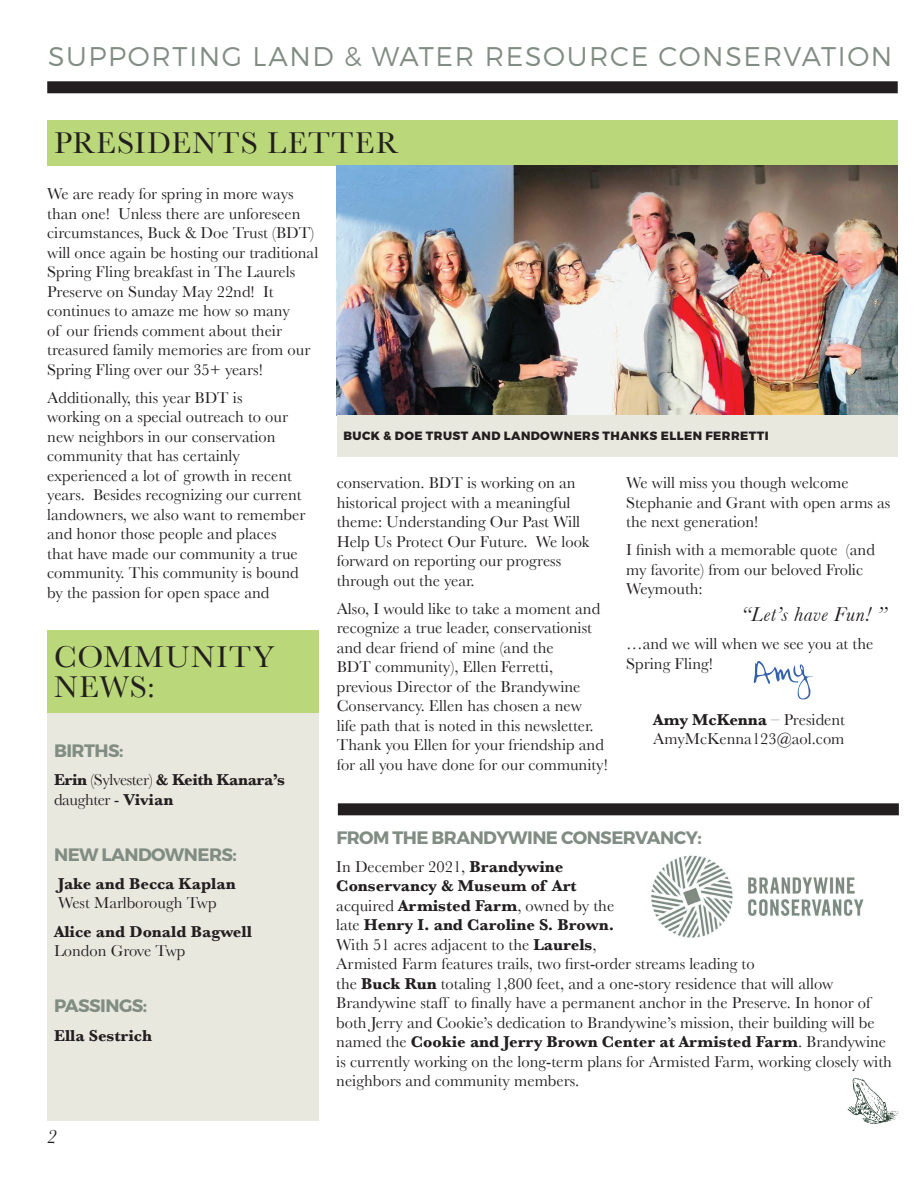
<style>
.page{position:relative;width:918px;height:1188px;background:#fff}
.page>*{position:absolute;margin:0;border:0;box-sizing:border-box;transform-origin:0 0}
.t1{font:31.5px "Baskerville";letter-spacing:.04em;color:#231f20}
.t2{font:300 27px "Montserrat";letter-spacing:.06em;color:#818d83}
.t3{font:italic 21px "Baskerville";letter-spacing:.035em;color:#231f20}
.t4{font:italic 19.5px "Baskerville";color:#231f20}
.t5{font:700 18px "Montserrat";letter-spacing:-.03em;color:#818d83}
.t6{font:16.5px/19.5px "Baskerville";color:#231f20}
.t7{font:700 16.5px "Baskerville";color:#231f20}
.t8{font:700 16.5px/19.5px "Baskerville";letter-spacing:-.025em;color:#231f20}
.t9{font:800 12px "Montserrat";letter-spacing:.035em;color:#231f20}
.s1{font-weight:400}
.s2{font-weight:700}
</style>
<div class="page">
<div style="left:47px;top:81px;width:851px;height:12px;background:#231f20"></div>
<div style="left:47px;top:713px;width:272px;height:407px;background:#e9e8df"></div>
<div style="left:47px;top:120px;width:850px;height:46px;background:#bad87a"></div>
<div style="left:47px;top:630px;width:272px;height:83px;background:#bad87a"></div>
<div style="left:338px;top:803px;width:561px;height:12px;background:#231f20"></div>
<svg style="left:848px;top:1078px;width:51px;height:46px"></svg>
<svg style="left:754px;top:661px;width:59px;height:39px"></svg>
<img style="left:337px;top:166px;width:561px;height:250px">
<div style="left:337px;top:416px;width:561px;height:41px;background:#e9e8df"></div>
<img style="left:651px;top:855px;width:213px;height:83px">
<h2 class="t2" style="left:48px;top:40px;width:846px">SUPPORTING LAND &amp; WATER R ESOURCE CONSERVATION</h2>
<h1 class="t1" style="left:54px;top:125px;width:161px">Presidents</h1>
<h1 class="t1" style="left:267px;top:125px;width:133px">Letter</h1>
<p class="t6" style="left:47px;top:184px;width:273px">We are ready for spring in more ways than one! Unless there are unforeseen circumstances, Buck &amp; Doe Trust (BDT) will once again be hosting our traditional Spring Fling breakfast in The Laurels Preserve on Sunday May 22nd! It continues to amaze me how so many<br>of our friends comment about their treasured family memories are from our Spring Fling over our 35+ years!</p>
<p class="t6" style="left:47px;top:388px;width:260px">Additionally, this year BDT is<br>working on a special outreach to our new neighbors in our conservation community that has certainly experienced a lot of growth in recent years. Besides recognizing our current landowners, we also want to remember and honor those people and places that have made our community a true community. This community is bound by the passion for open space and</p>
<h1 class="t1" style="left:54px;top:638px;width:53px">Comm</h1>
<h1 class="t1" style="left:165px;top:638px;width:48px">unity</h1>
<h1 class="t1" style="left:54px;top:668px;width:102px">news :</h1>
<p class="t5" style="left:54px;top:739px;width:71px">BIRTHS:</p>
<p class="t8" style="left:54px;top:770px;width:233px">Erin <span class="s1">(Sylvester)</span> &amp; Keith Kanara’s <span class="s1">daughter -</span> Vivian</p>
<p class="t5" style="left:54px;top:843px;width:184px">NEW LANDOWNERS:</p>
<p class="t7" style="left:58px;top:874px;width:179px">Jake and Becca Kaplan</p>
<p class="t6" style="left:58px;top:893px;width:160px">West Marlborough Twp</p>
<p class="t7" style="left:54px;top:922px;width:199px">Alice and Donald Bagwell</p>
<p class="t6" style="left:54px;top:941px;width:133px">London Grove Twp</p>
<p class="t5" style="left:54px;top:995px;width:95px">PASSINGS:</p>
<p class="t7" style="left:54px;top:1025px;width:100px">Ella Sestrich</p>
<p class="t4" style="left:47px;top:1125px;width:11px">2</p>
<p class="t9" style="left:344px;top:429px;width:326px">BUCK &amp; DOE TRUST AND LANDOWNERS THANKS ELL</p>
<p class="t9" style="left:684px;top:429px;width:86px">EN FERRETTI</p>
<p class="t6" style="left:337px;top:473px;width:254px">conservation. BDT is working on an historical project with a meaningful theme: Understanding Our Past Will<br>Help Us Protect Our Future. We look forward on reporting our progress through out the year.</p>
<p class="t6" style="left:337px;top:599px;width:273px">Also, I would like to take a moment and recognize a true leader, conservationist and dear friend of mine (and the<br>BDT community), Ellen Ferretti, previous Director of the Brandywine Conservancy. Ellen has chosen a new<br>life path that is noted in this newsletter.<br>Thank you Ellen for your friendship and for all you have done for our community!</p>
<p class="t6" style="left:626px;top:473px;width:266px">We will miss you though welcome<br>Stephanie and Grant with open arms as the next generation!</p>
<p class="t6" style="left:626px;top:540px;width:250px">I finish with a memorable quote (and my favorite) from our beloved Frolic<br>Weymouth:</p>
<p class="t3" style="left:741px;top:602px;width:147px">“Let’s have Fun! ”</p>
<p class="t6" style="left:626px;top:634px;width:249px">…and we will when we see you at the<br>Spring Fling!</p>
<p class="t6" style="left:653px;top:710px;width:193px"><span class="s2">Amy McKenna</span> – President<br>AmyMcKenna123@aol.com</p>
<p class="t5" style="left:336px;top:826px;width:122px">FROM THE BRANDY</p>
<p class="t5" style="left:508px;top:826px;width:30px">WINE</p>
<p class="t5" style="left:561px;top:826px;width:39px">CONSER</p>
<p class="t5" style="left:635px;top:826px;width:26px">VANCY</p>
<p class="t5" style="left:697px;top:826px;width:6px">:</p>
<p class="t6" style="left:336px;top:856px;width:557px">In December 2021, <span class="s2">Brandywine<br>Conservancy &amp; Museum of Art<br></span>acquired <span class="s2">Armisted Farm</span>, owned by the<br>late <span class="s2">Henry I. and Caroline S. Brown.<br></span>With 51 acres adjacent to the <span class="s2">Laurels</span>,<br>Armisted Farm features trails, two first-order streams leading to<br>the <span class="s2">Buck Run</span> totaling 1,800 feet, and a one-story residence that will allow Brandywine staff to finally have a permanent anchor in the Preserve. In honor of both Jerry and Cookie’s dedication to Brandywine’s mission, their building will be named the <span class="s2">Cookie and Jerry Brown Center at Armisted Farm</span>. Brandywine is currently working on the long-term plans for Armisted Farm, working closely with neighbors and community members.</p>
</div>
